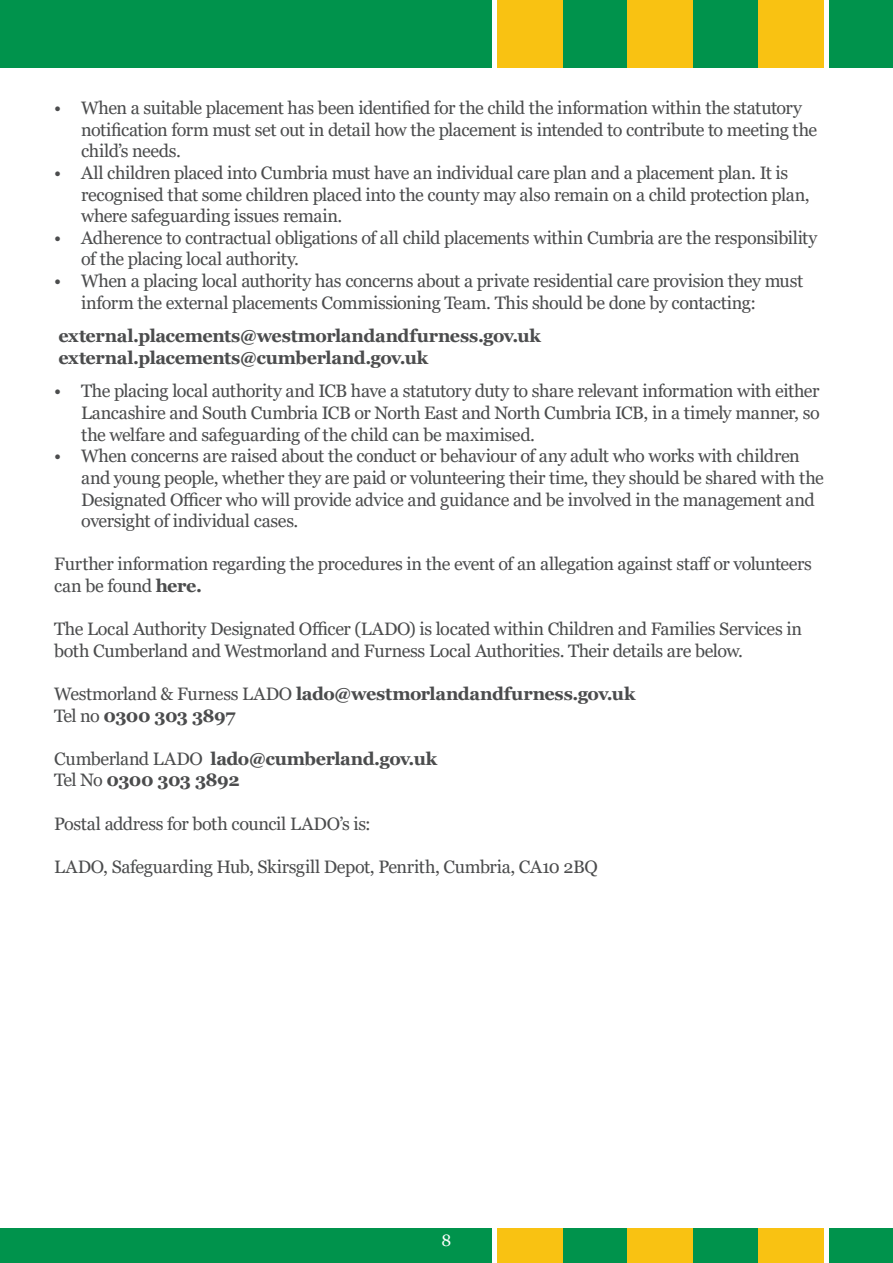
<style>
.page{position:relative;width:893px;height:1263px;background:#fff}
.page>*{position:absolute;margin:0;border:0;box-sizing:border-box;transform-origin:0 0}
.t1{font:18px/21.6px "Georgia";letter-spacing:-.025em;color:#4b4c4d}
.t2{font:700 18px "Georgia";letter-spacing:-.025em;color:#4b4c4d}
.t3{font:16.5px "Georgia";color:#fff}
.s1{font-weight:700}
.s2{font-weight:400}
</style>
<div class="page">
<div style="left:0;top:0;width:893px;height:68px;background:#00934c"></div>
<div style="left:492px;top:0;width:337px;height:68px;background:#fff"></div>
<div style="left:562px;top:0;width:65px;height:68px;background:#00934c"></div>
<div style="left:627px;top:0;width:66px;height:68px;background:#f9c212"></div>
<div style="left:693px;top:0;width:65px;height:68px;background:#00934c"></div>
<div style="left:758px;top:0;width:65px;height:68px;background:#f9c212"></div>
<div style="left:497px;top:0;width:65px;height:68px;background:#f9c212"></div>
<div style="left:0;top:1228px;width:893px;height:35px;background:#00934c"></div>
<div style="left:492px;top:1228px;width:337px;height:35px;background:#fff"></div>
<div style="left:562px;top:1228px;width:65px;height:35px;background:#00934c"></div>
<div style="left:627px;top:1228px;width:66px;height:35px;background:#f9c212"></div>
<div style="left:693px;top:1228px;width:65px;height:35px;background:#00934c"></div>
<div style="left:758px;top:1228px;width:65px;height:35px;background:#f9c212"></div>
<div style="left:497px;top:1228px;width:65px;height:35px;background:#f9c212"></div>
<p class="t1" style="left:81px;top:98px;width:737px;text-indent:-27px">• When a suitable placement has been identified for the child the information within the statutory notification form must set out in detail how the placement is intended to contribute to meeting the child’s needs.</p>
<p class="t1" style="left:81px;top:162px;width:730px;text-indent:-27px">• All children placed into Cumbria must have an individual care plan and a placement plan. It is recognised that some children placed into the county may also remain on a child protection plan, where safeguarding issues remain.</p>
<p class="t1" style="left:81px;top:227px;width:738px;text-indent:-27px">• Adherence to contractual obligations of all child placements within Cumbria are the responsibility of the placing local authority.</p>
<p class="t1" style="left:81px;top:270px;width:724px;text-indent:-27px">• When a placing local authority has concerns about a private residential care provision they must inform the external placements Commissioning Team. This should be done by contacting:</p>
<p class="t2" style="left:58px;top:324px;width:484px">external.placements@westmorlandandfurness.gov.uk</p>
<p class="t2" style="left:58px;top:346px;width:371px">external.placements@cumberland.gov.uk</p>
<p class="t1" style="left:81px;top:381px;width:740px;text-align:justify;text-indent:-27px">• The placing local authority and ICB have a statutory duty to share relevant information with either Lancashire and South Cumbria ICB or North East and North Cumbria ICB, in a timely manner, so the welfare and safeguarding of the child can be maximised.</p>
<p class="t1" style="left:81px;top:446px;width:744px;text-indent:-27px">• When concerns are raised about the conduct or behaviour of any adult who works with children and young people, whether they are paid or volunteering their time, they should be shared with the Designated Officer who will provide advice and guidance and be involved in the management and oversight of individual cases.</p>
<p class="t1" style="left:54px;top:554px;width:759px">Further information regarding the procedures in the event of an allegation against staff or volunteers can be found <span class="s1">here.</span></p>
<p class="t1" style="left:54px;top:618px;width:749px">The Local Authority Designated Officer (LADO) is located within Children and Families Services in both Cumberland and Westmorland and Furness Local Authorities. Their details are below.</p>
<p class="t2" style="left:54px;top:682px;width:583px"><span class="s2">Westmorland &amp; Furness LADO</span> lado@westmorlandandfurness.gov.uk</p>
<p class="t2" style="left:54px;top:704px;width:183px"><span class="s2">Tel no</span> 0300 303 3897</p>
<p class="t2" style="left:54px;top:747px;width:384px"><span class="s2">Cumberland LADO</span> lado@cumberland.gov.uk</p>
<p class="t2" style="left:54px;top:768px;width:187px"><span class="s2">Tel No</span> 0300 303 3892</p>
<p class="t1" style="left:54px;top:813px;width:318px">Postal address for both council LADO’s is:</p>
<p class="t1" style="left:54px;top:856px;width:545px">LADO, Safeguarding Hub, Skirsgill Depot, Penrith, Cumbria, CA10 2BQ</p>
<p class="t3" style="left:442px;top:1230px;width:11px">8</p>
</div>
